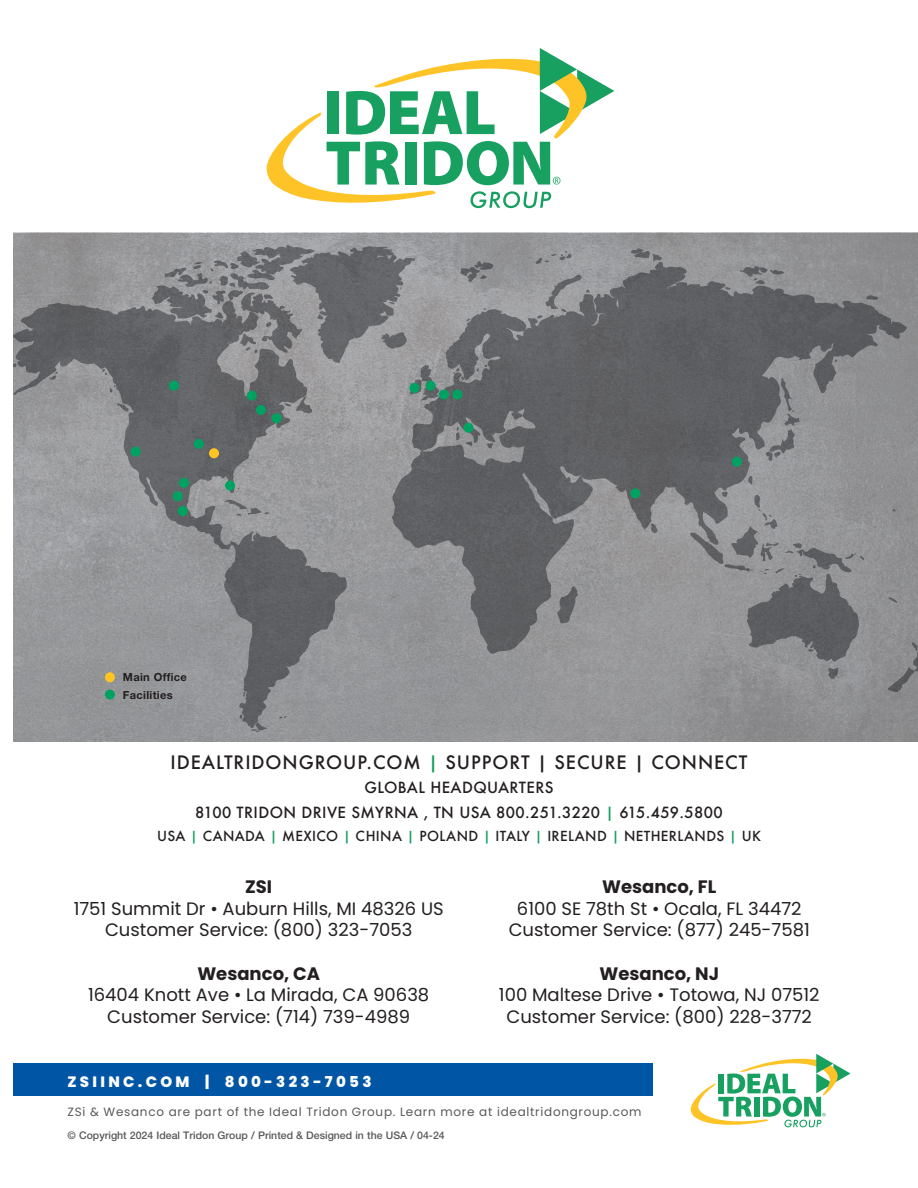
<style>
.page{position:relative;width:918px;height:1188px;background:#fff}
.page>*{position:absolute;margin:0;border:0;box-sizing:border-box;transform-origin:0 0}
.t1{font:18px/21.6px "Poppins";color:#231f20;text-align:center}
.t2{font:500 18px "Futura";letter-spacing:.05em;color:#231f20}
.t3{font:700 18px "Poppins";color:#231f20}
.t4{font:500 15px/24.8px "Futura";letter-spacing:.025em;color:#231f20;text-align:center}
.t5{font:800 15px "Poppins";letter-spacing:.22em;color:#fff}
.t6{font:500 13.5px "Futura";letter-spacing:.025em;color:#231f20}
.t7{font:12px "Poppins";letter-spacing:.06em;color:#57585a}
.t8{font:700 11.1px/18.1px "Helvetica Neue LT Std";letter-spacing:.025em;color:#231f20}
.t9{font:500 10.5px "Helvetica Neue LT Std";color:#57585a}
.s1{color:#17a060}
</style>
<div class="page">
<svg style="left:266px;top:48px;width:348px;height:160px"></svg>
<svg style="left:691px;top:1054px;width:160px;height:73px"></svg>
<div style="left:14px;top:1064px;width:639px;height:32px;background:#0155a5"></div>
<img style="left:14px;top:233px;width:904px;height:508px">
<div style="left:209px;top:448px;width:10px;height:10px;background:#fec422;border-radius:50%"></div>
<div style="left:225px;top:481px;width:10px;height:10px;background:#00a261;border-radius:50%"></div>
<div style="left:169px;top:381px;width:10px;height:10px;background:#00a261;border-radius:50%"></div>
<div style="left:194px;top:439px;width:10px;height:10px;background:#00a261;border-radius:50%"></div>
<div style="left:131px;top:447px;width:10px;height:10px;background:#00a261;border-radius:50%"></div>
<div style="left:179px;top:478px;width:10px;height:10px;background:#00a261;border-radius:50%"></div>
<div style="left:173px;top:491px;width:10px;height:10px;background:#00a261;border-radius:50%"></div>
<div style="left:178px;top:506px;width:10px;height:10px;background:#00a261;border-radius:50%"></div>
<div style="left:247px;top:391px;width:10px;height:10px;background:#00a261;border-radius:50%"></div>
<div style="left:256px;top:405px;width:10px;height:10px;background:#00a261;border-radius:50%"></div>
<div style="left:439px;top:390px;width:10px;height:10px;background:#00a261;border-radius:50%"></div>
<div style="left:452px;top:390px;width:10px;height:10px;background:#00a261;border-radius:50%"></div>
<div style="left:463px;top:423px;width:10px;height:10px;background:#00a261;border-radius:50%"></div>
<div style="left:630px;top:488px;width:10px;height:10px;background:#00a261;border-radius:50%"></div>
<div style="left:732px;top:457px;width:10px;height:10px;background:#00a261;border-radius:50%"></div>
<div style="left:425px;top:381px;width:11px;height:10px;background:#00a261;border-radius:50%"></div>
<div style="left:272px;top:413px;width:10px;height:10px;background:#00a261;border-radius:50%"></div>
<div style="left:105px;top:672px;width:10px;height:10px;background:#fec422;border-radius:50%"></div>
<div style="left:105px;top:690px;width:10px;height:10px;background:#00a261;border-radius:50%"></div>
<div style="left:409px;top:383px;width:10px;height:10px;background:#00a261;border-radius:50%"></div>
<p class="t8" style="left:123px;top:667px;width:65px">Main Office<br>Facilities</p>
<p class="t2" style="left:171px;top:750px;width:578px">IDEALTRIDONGROUP.COM <span class="s1">|</span> SUPPORT | SECURE | CONNECT</p>
<p class="t4" style="left:195px;top:775px;width:529px">GLOBAL HEADQUARTERS<br>8100 TRIDON DRIVE SMYRNA , TN USA 800.251.3220 <span class="s1">|</span> 615.459.5800</p>
<p class="t6" style="left:157px;top:827px;width:605px">USA <span class="s1">|</span> CANADA <span class="s1">|</span> MEXICO <span class="s1">|</span> CHINA <span class="s1">|</span> POLAND <span class="s1">|</span> ITALY <span class="s1">|</span> IRELAND <span class="s1">|</span> NETHERLANDS <span class="s1">|</span> UK</p>
<p class="t3" style="left:245px;top:876px;width:29px">ZSI</p>
<p class="t1" style="left:74px;top:898px;width:372px">1751 Summit Dr • Auburn Hills, MI 48326 US<br>Customer Service: (800) 323-7053</p>
<p class="t3" style="left:197px;top:963px;width:124px">Wesanco, CA</p>
<p class="t1" style="left:88px;top:984px;width:343px">16404 Knott Ave • La Mirada, CA 90638<br>Customer Service: (714) 739-4989</p>
<p class="t3" style="left:602px;top:876px;width:116px">Wesanco, FL</p>
<p class="t1" style="left:509px;top:898px;width:303px">6100 SE 78th St • Ocala, FL 34472<br>Customer Service: (877) 245-7581</p>
<p class="t3" style="left:599px;top:963px;width:121px">Wesanco, NJ</p>
<p class="t1" style="left:499px;top:984px;width:322px">100 Maltese Drive • Totowa, NJ 07512<br>Customer Service: (800) 228-3772</p>
<p class="t5" style="left:68px;top:1073px;width:306px">ZSIINC.COM | 800-323-7053</p>
<p class="t7" style="left:68px;top:1105px;width:575px">ZSi &amp; Wesanco are part of the Ideal Tridon Group. Learn more at idealtridongroup.com</p>
<p class="t9" style="left:68px;top:1129px;width:379px">© Copyright 2024 Ideal Tridon Group / Printed &amp; Designed in the USA / 04-24</p>
</div>
